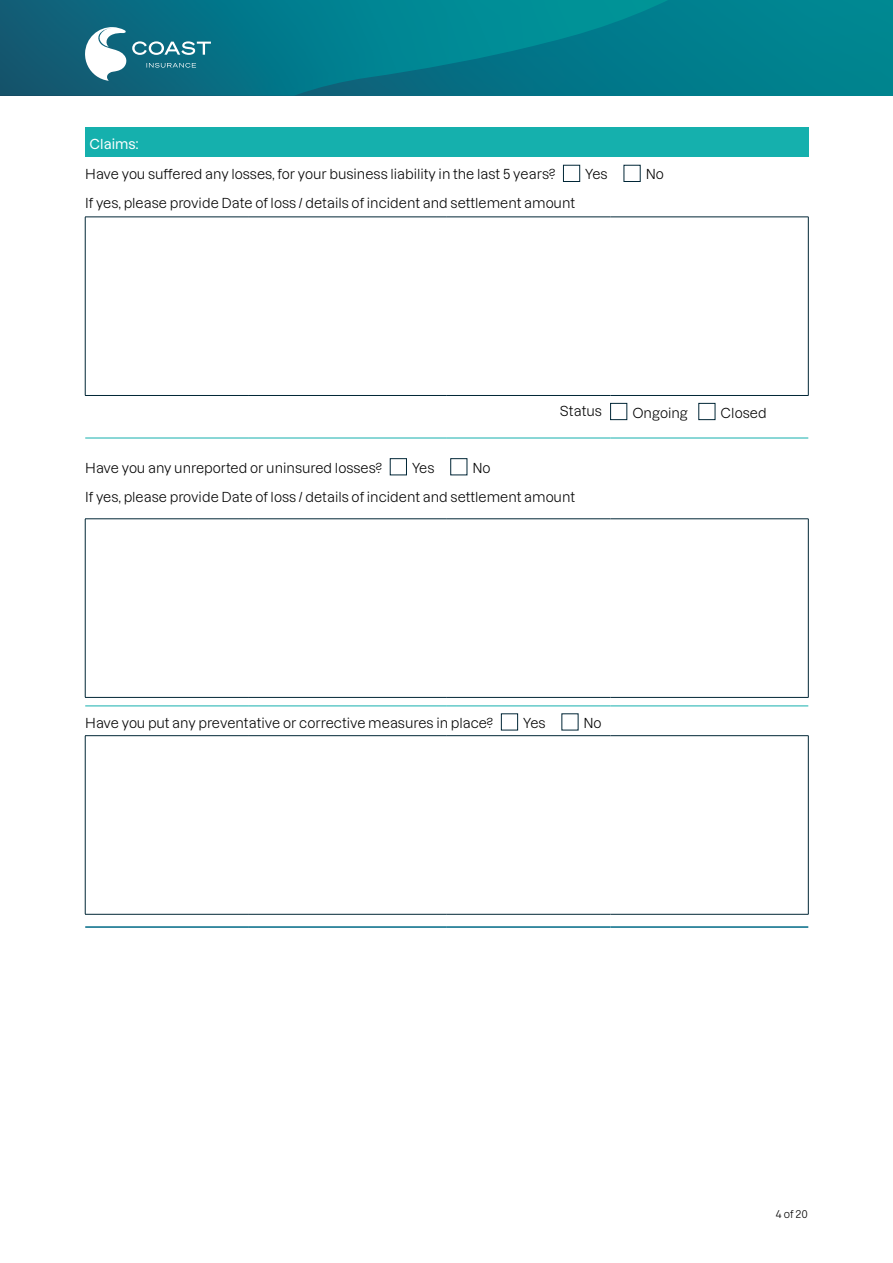
<style>
.page{position:relative;width:893px;height:1263px;background:#fff}
.page>*{position:absolute;margin:0;border:0;box-sizing:border-box;transform-origin:0 0}
.t1{font:13.5px/29px "Dazzed";color:#000}
.t2{font:500 13.5px "Dazzed";color:#fff}
.t3{font:10.5px "Dazzed";color:#000}
</style>
<div class="page">
<div style="left:0;top:0;width:893px;height:96px;background:#00828f"></div>
<svg style="left:0;top:0;width:667px;height:96px"></svg>
<svg style="left:85px;top:27px;width:126px;height:54px;background:#4a8fa0"></svg>
<div style="left:85px;top:128px;width:723px;height:29px;background:#15b0ad"></div>
<hr style="left:85px;top:926px;width:164px;height:2px;background:#006a86">
<hr style="left:249px;top:926px;width:198px;height:2px;background:#006a86">
<hr style="left:447px;top:926px;width:163px;height:2px;background:#006a86">
<hr style="left:610px;top:926px;width:198px;height:2px;background:#006a86">
<hr style="left:85px;top:518px;width:164px;height:1px;background:#002636">
<hr style="left:85px;top:519px;width:1px;height:178px;background:#002636">
<hr style="left:249px;top:518px;width:198px;height:1px;background:#002636">
<hr style="left:447px;top:518px;width:163px;height:1px;background:#002636">
<hr style="left:610px;top:518px;width:198px;height:1px;background:#002636">
<hr style="left:808px;top:519px;width:1px;height:178px;background:#002636">
<hr style="left:85px;top:697px;width:164px;height:1px;background:#002636">
<hr style="left:249px;top:697px;width:198px;height:1px;background:#002636">
<hr style="left:447px;top:697px;width:163px;height:1px;background:#002636">
<hr style="left:610px;top:697px;width:198px;height:1px;background:#002636">
<hr style="left:85px;top:438px;width:164px;height:1px;background:#15b0ad">
<hr style="left:249px;top:438px;width:198px;height:1px;background:#15b0ad">
<hr style="left:447px;top:438px;width:163px;height:1px;background:#15b0ad">
<hr style="left:610px;top:438px;width:198px;height:1px;background:#15b0ad">
<hr style="left:85px;top:706px;width:164px;height:1px;background:#15b0ad">
<hr style="left:249px;top:706px;width:198px;height:1px;background:#15b0ad">
<hr style="left:447px;top:706px;width:163px;height:1px;background:#15b0ad">
<hr style="left:610px;top:706px;width:198px;height:1px;background:#15b0ad">
<hr style="left:85px;top:735px;width:164px;height:1px;background:#002636">
<hr style="left:85px;top:736px;width:1px;height:178px;background:#002636">
<hr style="left:249px;top:735px;width:198px;height:1px;background:#002636">
<hr style="left:447px;top:735px;width:163px;height:1px;background:#002636">
<hr style="left:610px;top:735px;width:198px;height:1px;background:#002636">
<hr style="left:808px;top:736px;width:1px;height:178px;background:#002636">
<hr style="left:85px;top:914px;width:164px;height:1px;background:#002636">
<hr style="left:249px;top:914px;width:198px;height:1px;background:#002636">
<hr style="left:447px;top:914px;width:163px;height:1px;background:#002636">
<hr style="left:610px;top:914px;width:198px;height:1px;background:#002636">
<hr style="left:85px;top:217px;width:164px;height:1px;background:#002636">
<hr style="left:85px;top:217px;width:1px;height:178px;background:#002636">
<hr style="left:249px;top:217px;width:198px;height:1px;background:#002636">
<hr style="left:447px;top:217px;width:163px;height:1px;background:#002636">
<hr style="left:610px;top:217px;width:198px;height:1px;background:#002636">
<hr style="left:808px;top:217px;width:1px;height:178px;background:#002636">
<hr style="left:85px;top:395px;width:164px;height:1px;background:#002636">
<hr style="left:249px;top:395px;width:198px;height:1px;background:#002636">
<hr style="left:447px;top:395px;width:163px;height:1px;background:#002636">
<hr style="left:610px;top:395px;width:198px;height:1px;background:#002636">
<div style="left:563px;top:165px;width:17px;height:17px;background:#fff;border:1px solid #002636"></div>
<div style="left:624px;top:165px;width:16px;height:17px;background:#fff;border:1px solid #002636"></div>
<div style="left:610px;top:403px;width:17px;height:17px;background:#fff;border:1px solid #002636"></div>
<div style="left:699px;top:403px;width:16px;height:17px;background:#fff;border:1px solid #002636"></div>
<div style="left:390px;top:458px;width:17px;height:17px;background:#fff;border:1px solid #002636"></div>
<div style="left:450px;top:458px;width:17px;height:17px;background:#fff;border:1px solid #002636"></div>
<div style="left:501px;top:714px;width:17px;height:16px;background:#fff;border:1px solid #002636"></div>
<p class="t2" style="left:89px;top:133px;width:50px">Claims:</p>
<p class="t1" style="left:85px;top:158px;width:471px">Have you suffered any losses, for your business liability in the last 5 years?</p>
<p class="t1" style="left:585px;top:158px;width:24px">Yes</p>
<p class="t1" style="left:646px;top:158px;width:20px">No</p>
<p class="t1" style="left:85px;top:187px;width:491px">If yes, please provide Date of loss / details of incident and settlement amount</p>
<p class="t1" style="left:560px;top:395px;width:43px">Status</p>
<p class="t1" style="left:632px;top:396px;width:57px">Ongoing</p>
<p class="t1" style="left:721px;top:396px;width:48px">Closed</p>
<p class="t1" style="left:85px;top:452px;width:298px">Have you any unreported or uninsured losses?</p>
<p class="t1" style="left:412px;top:452px;width:24px">Yes</p>
<p class="t1" style="left:85px;top:452px;width:491px;text-indent:387px">No<br>If yes, please provide Date of loss / details of incident and settlement amount</p>
<p class="t1" style="left:85px;top:707px;width:409px">Have you put any preventative or corrective measures in place?</p>
<p class="t1" style="left:523px;top:707px;width:24px">Yes</p>
<p class="t1" style="left:584px;top:707px;width:20px">No</p>
<p class="t3" style="left:776px;top:1206px;width:34px">4 of 20</p>
</div>
